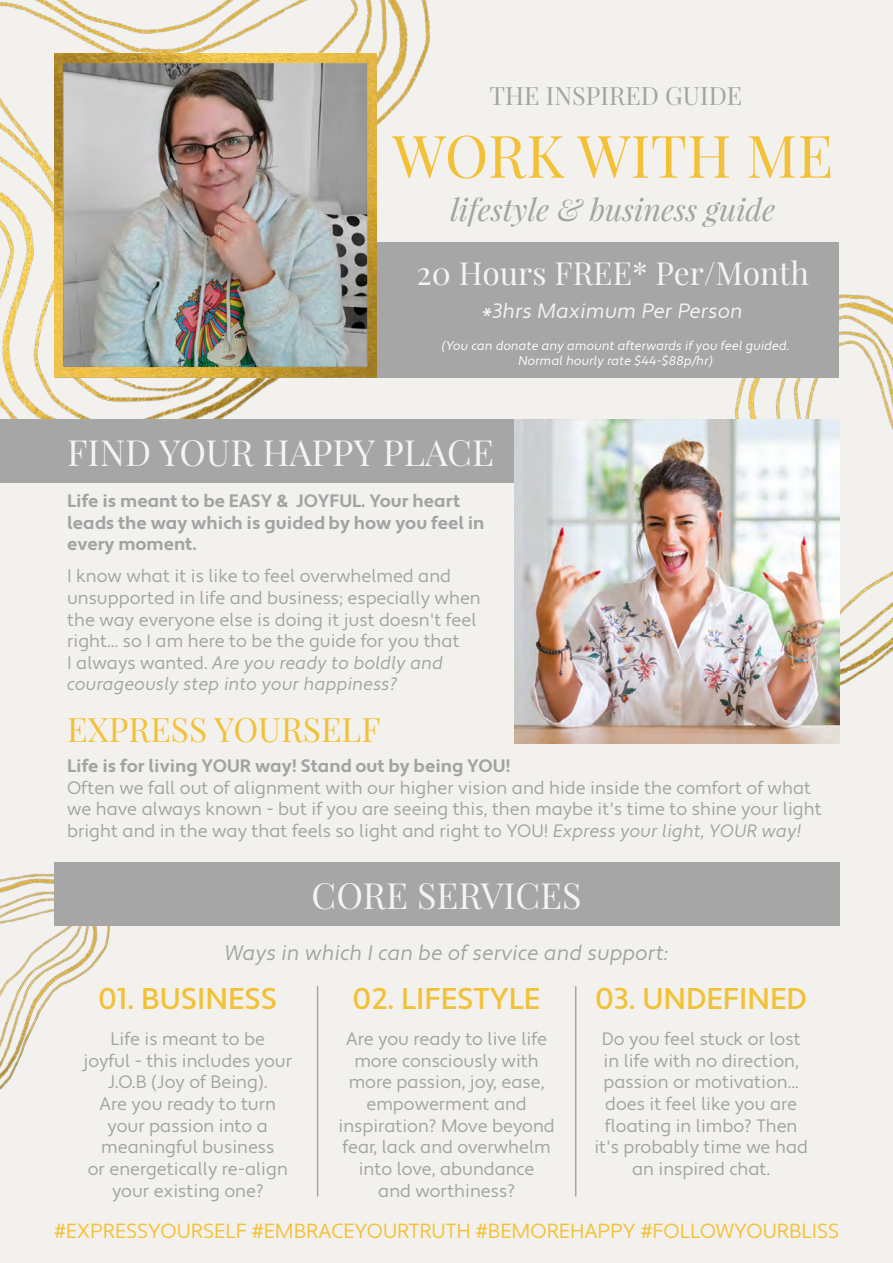
<style>
.page{position:relative;width:893px;height:1263px;background:#fff}
.page>*{position:absolute;margin:0;border:0;box-sizing:border-box;transform-origin:0 0}
.t1{font:58.8px "Playfair Display";color:#f3c137}
.t2{font:36px "Playfair Display";color:#f4f4f4}
.t3{font:33.6px "Playfair Display";color:#f3c137}
.t4{font:31.8px "Playfair Display";color:#f4f4f4}
.t5{font:italic 30.6px "Playfair Display";color:#a4a3a4}
.t6{font:500 30px "Apertura";color:#f3c137}
.t7{font:25.2px "Playfair Display";color:#a4a3a4}
.t8{font:21px "Apertura Obliq";color:#a4a3a4}
.t9{font:20.7px "Apertura Obliq";color:#f4f4f4}
.t10{font:20.55px "Apertura";color:#f3c137}
.t11{font:18px/21.6px "Apertura";color:#a4a3a4;text-align:center}
.t12{font:700 18px/21.6px "Apertura";color:#a4a3a4}
.t13{font:18px/21.6px "Apertura Obliq";color:#a4a3a4}
.t14{font:12.75px/15.3px "Apertura Obliq";color:#fff;text-align:center}
.s1{font-family:"Apertura"}
.s2{font-family:"Apertura Obliq"}
</style>
<div class="page">
<div style="left:0;top:0;width:893px;height:1262px;background:#f3f1ed"></div>
<img style="left:0;top:0;width:456px;height:419px">
<img style="left:544px;top:294px;width:349px;height:450px">
<img style="left:0;top:873px;width:110px;height:217px">
<div style="left:54px;top:242px;width:785px;height:135px;background:#a6a6a6"></div>
<div style="left:0;top:419px;width:515px;height:64px;background:#a6a6a6"></div>
<div style="left:54px;top:862px;width:785px;height:64px;background:#a6a6a6"></div>
<img style="left:54px;top:53px;width:322px;height:324px">
<img style="left:515px;top:419px;width:324px;height:325px">
<hr style="left:317px;top:986px;width:1px;height:210px;background:#a6a6a6">
<hr style="left:575px;top:986px;width:1px;height:210px;background:#a6a6a6">
<h3 class="t7" style="left:489px;top:80px;width:254px">THE INSPIRED GUIDE</h3>
<h1 class="t1" style="left:392px;top:119px;width:442px">WORK WITH ME</h1>
<h3 class="t5" style="left:450px;top:189px;width:326px">lifestyle &amp; business guide</h3>
<h3 class="t4" style="left:417px;top:253px;width:394px">20 Hours FREE* Per/Month</h3>
<p class="t9" style="left:483px;top:299px;width:261px">*3hrs Maximum Per Person</p>
<p class="t14" style="left:442px;top:338px;width:349px">(You can donate any amount afterwards if you feel guided.<br>Normal hourly rate $44-$88p/hr)</p>
<h2 class="t2" style="left:67px;top:430px;width:428px">FIND YOUR HAPPY PLACE</h2>
<p class="t12" style="left:67px;top:491px;width:419px">Life is meant to be EASY &amp; JOYFUL. Your heart leads the way which is guided by how you feel in every moment.</p>
<p class="t11" style="left:67px;top:566px;width:415px;text-align:left">I know what it is like to feel overwhelmed and unsupported in life and business; especially when the way everyone else is doing it just doesn't feel right... so I am here to be the guide for you that</p>
<p class="t13" style="left:67px;top:652px;width:378px"><span class="s1">I always wanted.</span> Are you ready to boldly and courageously step into your happiness?</p>
<h3 class="t3" style="left:67px;top:708px;width:315px">EXPRESS YOURSELF</h3>
<p class="t12" style="left:67px;top:755px;width:445px">Life is for living YOUR way! Stand out by being YOU!</p>
<p class="t11" style="left:67px;top:777px;width:756px;text-align:left">Often we fall out of alignment with our higher vision and hide inside the comfort of what we have always known - but if you are seeing this, then maybe it's time to shine your light bright and in the way that feels so light and right to YOU! <span class="s2">Express your light, YOUR way!</span></p>
<h2 class="t2" style="left:312px;top:873px;width:272px">CORE SERVICES</h2>
<p class="t8" style="left:225px;top:940px;width:445px">Ways in which I can be of service and support:</p>
<h3 class="t6" style="left:99px;top:980px;width:180px">01. BUSINESS</h3>
<h3 class="t6" style="left:353px;top:980px;width:189px">02. LIFESTYLE</h3>
<h3 class="t6" style="left:595px;top:980px;width:213px">03. UNDEFINED</h3>
<p class="t11" style="left:84px;top:1029px;width:210px">Life is meant to be<br>joyful - this includes your<br>J.O.B (Joy of Being).<br>Are you ready to turn your passion into a meaningful business<br>or energetically re-align your existing one?</p>
<p class="t11" style="left:339px;top:1029px;width:218px">Are you ready to live life more consciously with more passion, joy, ease, empowerment and inspiration? Move beyond fear, lack and overwhelm into love, abundance<br>and worthiness?</p>
<p class="t11" style="left:594px;top:1029px;width:215px">Do you feel stuck or lost in life with no direction, passion or motivation... does it feel like you are floating in limbo? Then it's probably time we had an inspired chat.</p>
<p class="t10" style="left:54px;top:1219px;width:786px">#EXPRESSYOURSELF #EMBRACEYOURTRUTH #BEMOREHAPPY #FOLLOWYOURBLISS</p>
</div>
